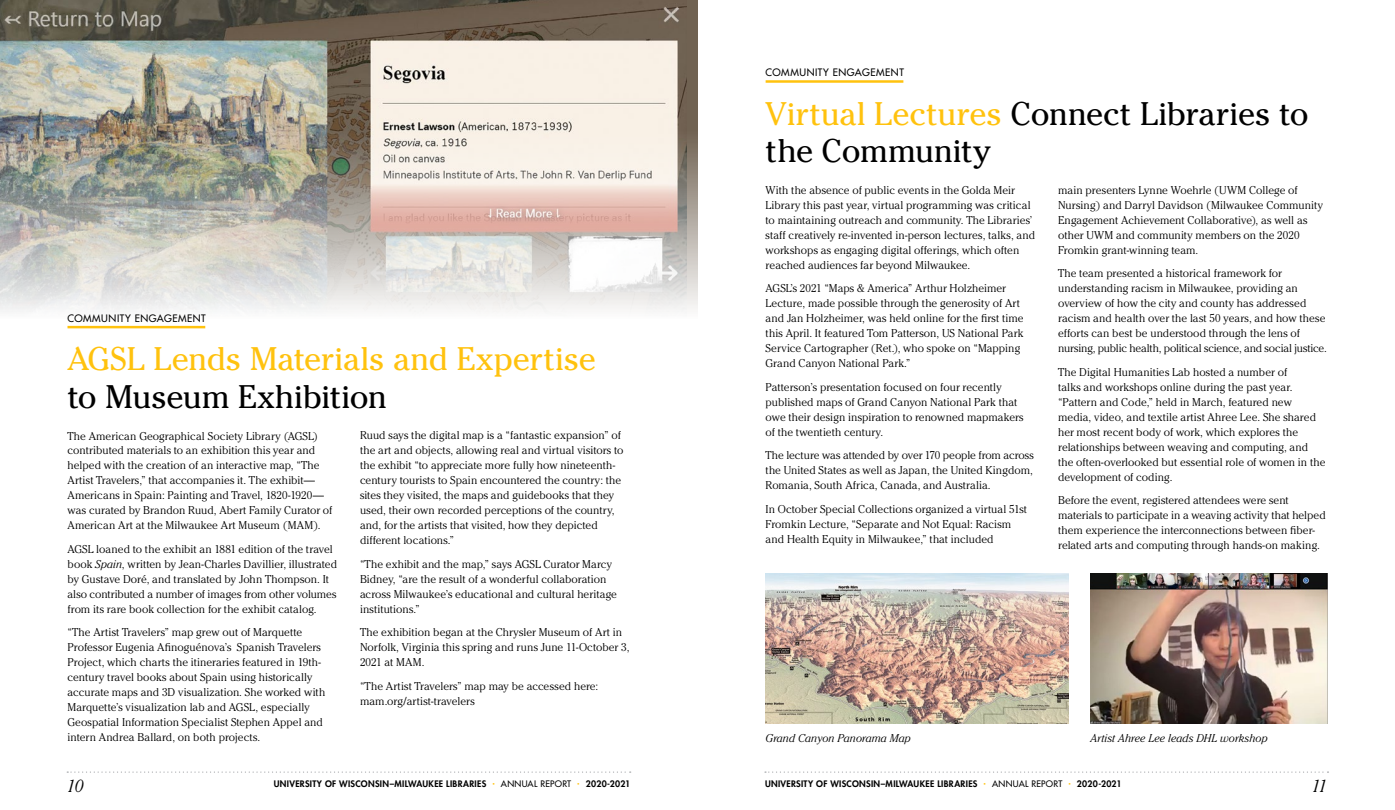
<style>
.page{position:relative;width:1395px;height:810px;background:#fff}
.page>*{position:absolute;margin:0;border:0;box-sizing:border-box;transform-origin:0 0}
.t1{font:32.5px/37.5px "Cheltenham Std";letter-spacing:-.01em;color:#000}
.t2{font:32.5px "Cheltenham Std";letter-spacing:-.005em;color:#ffc20e}
.t3{font:italic 300 17.5px "Cheltenham Std";color:#000}
.t4{font:300 11.25px/15px "Cheltenham Std";color:#000}
.t5{font:italic 300 11.25px "Cheltenham Std";letter-spacing:.005em;color:#000}
.t6{font:500 10px "Futura Std";letter-spacing:.05em;color:#000}
.t7{font:800 8.75px "Futura Std";letter-spacing:.035em;color:#000}
.t8{font:500 8.75px "Futura Std";letter-spacing:.035em;color:#000}
.s1{font-style:italic}
.s2{color:#ffc20e}
</style>
<div class="page">
<hr style="left:766px;top:80px;width:137px;height:3px;background:#ffc20e">
<img style="left:766px;top:573px;width:302px;height:150px">
<img style="left:1091px;top:573px;width:237px;height:150px">
<img style="left:0;top:0;width:687px;height:312px">
<hr style="left:68px;top:326px;width:137px;height:2px;background:#ffc20e">
<svg style="left:67px;top:772px;width:564px;height:1px"></svg>
<svg style="left:765px;top:772px;width:564px;height:1px"></svg>
<p class="t6" style="left:68px;top:312px;width:140px">COMMUNITY ENGAGEMENT</p>
<h1 class="t2" style="left:68px;top:340px;width:530px">AGSL Lends Materials and Expertise</h1>
<h1 class="t1" style="left:68px;top:378px;width:321px">to Museum Exhibition</h1>
<p class="t4" style="left:68px;top:428px;width:266px">The American Geographical Society Library (AGSL) contributed materials to an exhibition this year and helped with the creation of an interactive map, “The Artist Travelers,” that accompanies it. The exhibit— Americans in Spain: Painting and Travel, 1820-1920— was curated by Brandon Ruud, Abert Family Curator of American Art at the Milwaukee Art Museum (MAM).</p>
<p class="t4" style="left:68px;top:541px;width:271px">AGSL loaned to the exhibit an 1881 edition of the travel book <span class="s1">Spain</span>, written by Jean-Charles Davillier, illustrated by Gustave Doré, and translated by John Thompson. It also contributed a number of images from other volumes from its rare book collection for the exhibit catalog.</p>
<p class="t4" style="left:68px;top:625px;width:259px">“The Artist Travelers” map grew out of Marquette Professor Eugenia Afinoguénova’s Spanish Travelers Project, which charts the itineraries featured in 19th&shy;century travel books about Spain using historically accurate maps and 3D visualization. She worked with Marquette’s visualization lab and AGSL, especially Geospatial Information Specialist Stephen Appel and intern Andrea Ballard, on both projects.</p>
<p class="t4" style="left:360px;top:428px;width:265px">Ruud says the digital map is a “fantastic expansion” of the art and objects, allowing real and virtual visitors to the exhibit “to appreciate more fully how nineteenth&shy;century tourists to Spain encountered the country: the sites they visited, the maps and guidebooks that they used, their own recorded perceptions of the country, and, for the artists that visited, how they depicted different locations.”</p>
<p class="t4" style="left:360px;top:556px;width:258px">“The exhibit and the map,” says AGSL Curator Marcy Bidney, “are the result of a wonderful collaboration across Milwaukee’s educational and cultural heritage institutions.”</p>
<p class="t4" style="left:360px;top:625px;width:271px">The exhibition began at the Chrysler Museum of Art in<br>Norfolk, Virginia this spring and runs June 11-October 3,<br>2021 at MAM.</p>
<p class="t4" style="left:360px;top:678px;width:240px">“The Artist Travelers” map may be accessed here: mam.org/artist-travelers</p>
<p class="t6" style="left:766px;top:66px;width:140px">COMMUNITY ENGAGEMENT</p>
<h1 class="t1" style="left:766px;top:95px;width:545px"><span class="s2">Virtual Lectures</span> Connect Libraries to the Community</h1>
<p class="t4" style="left:766px;top:182px;width:271px">With the absence of public events in the Golda Meir Library this past year, virtual programming was critical to maintaining outreach and community. The Libraries’ staff creatively re-invented in-person lectures, talks, and workshops as engaging digital offerings, which often reached audiences far beyond Milwaukee.</p>
<p class="t4" style="left:766px;top:281px;width:259px">AGSL’s 2021 “Maps &amp; America” Arthur Holzheimer Lecture, made possible through the generosity of Art and Jan Holzheimer, was held online for the first time this April. It featured Tom Patterson, US National Park Service Cartographer (Ret.), who spoke on “Mapping Grand Canyon National Park.”</p>
<p class="t4" style="left:766px;top:379px;width:260px">Patterson’s presentation focused on four recently published maps of Grand Canyon National Park that owe their design inspiration to renowned mapmakers of the twentieth century.</p>
<p class="t4" style="left:766px;top:448px;width:270px;text-align:justify">The lecture was attended by over 170 people from across the United States as well as Japan, the United Kingdom, Romania, South Africa, Canada, and Australia.</p>
<p class="t4" style="left:766px;top:501px;width:263px">In October Special Collections organized a virtual 51st<br>Fromkin Lecture, “Separate and Not Equal: Racism and Health Equity in Milwaukee,” that included</p>
<p class="t4" style="left:1058px;top:182px;width:267px">main presenters Lynne Woehrle (UWM College of Nursing) and Darryl Davidson (Milwaukee Community Engagement Achievement Collaborative), as well as other UWM and community members on the 2020<br>Fromkin grant-winning team.</p>
<p class="t4" style="left:1058px;top:266px;width:270px">The team presented a historical framework for understanding racism in Milwaukee, providing an overview of how the city and county has addressed racism and health over the last 50 years, and how these efforts can best be understood through the lens of nursing, public health, political science, and social justice.</p>
<p class="t4" style="left:1058px;top:364px;width:269px">The Digital Humanities Lab hosted a number of<br>talks and workshops online during the past year. “Pattern and Code,” held in March, featured new media, video, and textile artist Ahree Lee. She shared her most recent body of work, which explores the relationships between weaving and computing, and the often-overlooked but essential role of women in the development of coding.</p>
<p class="t4" style="left:1058px;top:493px;width:269px">Before the event, registered attendees were sent materials to participate in a weaving activity that helped them experience the interconnections between fiber&shy;related arts and computing through hands-on making.</p>
<p class="t5" style="left:766px;top:732px;width:147px">Grand Canyon Panorama Map</p>
<p class="t5" style="left:1091px;top:732px;width:179px">Artist Ahree Lee leads DHL workshop</p>
<h2 class="t3" style="left:67px;top:776px;width:19px">10</h2>
<h2 class="t3" style="left:1311px;top:776px;width:18px">11</h2>
<p class="t7" style="left:274px;top:779px;width:214px">UNIVERSITY OF WISCONSIN–MILWAUKEE LIBRARIES</p>
<p class="t8" style="left:501px;top:779px;width:72px">ANNUAL REPORT</p>
<p class="t7" style="left:586px;top:779px;width:46px">2020-2021</p>
<p class="t7" style="left:765px;top:779px;width:214px">UNIVERSITY OF WISCONSIN–MILWAUKEE LIBRARIES</p>
<p class="t8" style="left:992px;top:779px;width:72px">ANNUAL REPORT</p>
<p class="t7" style="left:1077px;top:779px;width:46px">2020-2021</p>
</div>
